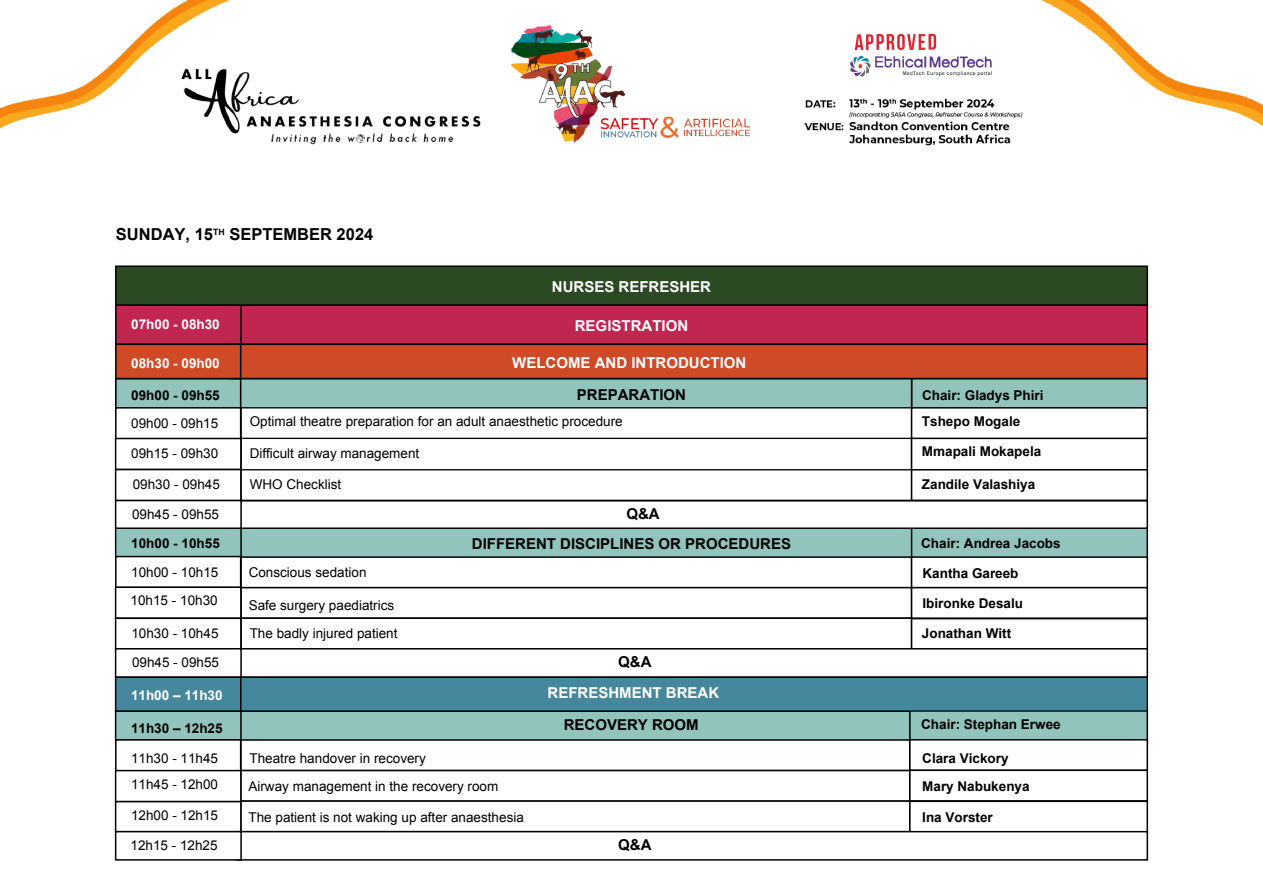
<style>
.page{position:relative;width:1263px;height:893px;background:#fff}
.page>*{position:absolute;margin:0;border:0;box-sizing:border-box;transform-origin:0 0}
.t1{font:700 16.5px "Arial";color:#000}
.t2{font:700 15px "Arial";color:#fff}
.t3{font:700 15px "Arial";color:#000}
.t4{font:13.5px/28.8px "Arial";color:#000}
.t5{font:700 13.5px/29.4px "Arial";color:#000}
.t6{font:700 13.5px "Arial";color:#fff}
</style>
<div class="page">
<div style="left:911px;top:430px;width:237px;height:46px;background:#fff;border:2px solid #000"></div>
<div style="left:907px;top:707px;width:241px;height:37px;background:#91c4bc;border:2px solid #000"></div>
<div style="left:910px;top:526px;width:238px;height:36px;background:#91c4bc;border:2px solid #000"></div>
<div style="left:911px;top:378px;width:237px;height:36px;background:#91c4bc"></div>
<div style="left:236px;top:710px;width:675px;height:37px;background:#91c4bc"></div>
<div style="left:115px;top:710px;width:127px;height:31px;background:#91c4bc;border:2px solid #000"></div>
<div style="left:115px;top:527px;width:128px;height:31px;background:#91c4bc;border:1px solid #000"></div>
<div style="left:240px;top:527px;width:672px;height:37px;background:#91c4bc"></div>
<div style="left:115px;top:378px;width:128px;height:36px;background:#91c4bc"></div>
<div style="left:240px;top:378px;width:672px;height:36px;background:#91c4bc"></div>
<div style="left:240px;top:739px;width:671px;height:32px;background:#fff;border:1px solid #000"></div>
<div style="left:240px;top:770px;width:671px;height:32px;background:#fff;border:1px solid #000"></div>
<div style="left:240px;top:800px;width:671px;height:32px;background:#fff;border:1px solid #000"></div>
<div style="left:240px;top:556px;width:672px;height:32px;background:#fff;border:2px solid #000"></div>
<div style="left:240px;top:587px;width:672px;height:32px;background:#fff;border:2px solid #000"></div>
<div style="left:240px;top:617px;width:672px;height:32px;background:#fff;border:2px solid #000"></div>
<div style="left:240px;top:407px;width:672px;height:32px;background:#fff;border:1px solid #000"></div>
<div style="left:240px;top:469px;width:672px;height:32px;background:#fff;border:1px solid #000"></div>
<div style="left:115px;top:304px;width:135px;height:41px;background:#c12651;border:2px solid #000"></div>
<div style="left:240px;top:304px;width:908px;height:41px;background:#c12651;border:2px solid #000"></div>
<div style="left:115px;top:265px;width:1033px;height:41px;background:#2b4923;border:2px solid #000"></div>
<div style="left:229px;top:344px;width:919px;height:35px;background:#cf4a27;border:2px solid #000"></div>
<div style="left:115px;top:344px;width:126px;height:35px;background:#cf4a27;border:2px solid #000"></div>
<div style="left:115px;top:407px;width:126px;height:33px;background:#fff;border:2px solid #000"></div>
<div style="left:911px;top:407px;width:237px;height:32px;background:#fff;border:2px solid #000"></div>
<div style="left:911px;top:469px;width:237px;height:32px;background:#fff;border:2px solid #000"></div>
<div style="left:911px;top:556px;width:237px;height:32px;background:#fff;border:2px solid #000"></div>
<div style="left:911px;top:587px;width:237px;height:32px;background:#fff;border:2px solid #000"></div>
<div style="left:911px;top:618px;width:237px;height:32px;background:#fff;border:2px solid #000"></div>
<div style="left:909px;top:739px;width:239px;height:32px;background:#fff;border:2px solid #000"></div>
<div style="left:909px;top:770px;width:239px;height:32px;background:#fff;border:2px solid #000"></div>
<div style="left:909px;top:801px;width:239px;height:32px;background:#fff;border:2px solid #000"></div>
<div style="left:115px;top:676px;width:127px;height:36px;background:#45879d;border:2px solid #000"></div>
<div style="left:240px;top:676px;width:908px;height:36px;background:#45879d;border:1px solid #000"></div>
<div style="left:115px;top:438px;width:127px;height:32px;background:#fff;border:2px solid #000"></div>
<div style="left:115px;top:469px;width:127px;height:32px;background:#fff;border:2px solid #000"></div>
<div style="left:115px;top:556px;width:126px;height:32px;background:#fff;border:2px solid #000"></div>
<div style="left:115px;top:586px;width:127px;height:33px;background:#fff;border:2px solid #000"></div>
<div style="left:115px;top:618px;width:127px;height:32px;background:#fff;border:2px solid #000"></div>
<div style="left:115px;top:739px;width:126px;height:33px;background:#fff;border:2px solid #000"></div>
<div style="left:115px;top:770px;width:127px;height:32px;background:#fff;border:2px solid #000"></div>
<div style="left:115px;top:801px;width:127px;height:31px;background:#fff;border:2px solid #000"></div>
<div style="left:236px;top:500px;width:912px;height:29px;border:2px solid #000"></div>
<div style="left:115px;top:500px;width:127px;height:29px;background:#fff;border:2px solid #000"></div>
<div style="left:236px;top:648px;width:912px;height:30px;border:2px solid #000"></div>
<div style="left:115px;top:648px;width:127px;height:30px;background:#fff;border:2px solid #000"></div>
<div style="left:236px;top:831px;width:912px;height:30px;border:2px solid #000"></div>
<div style="left:115px;top:831px;width:127px;height:30px;background:#fff;border:2px solid #000"></div>
<img style="left:0;top:0;width:1263px;height:146px">
<p class="t1" style="left:116px;top:223px;width:259px">SUNDAY, 15<sup>TH</sup> SEPTEMBER 2024</p>
<p class="t2" style="left:552px;top:277px;width:161px">NURSES REFRESHER</p>
<p class="t6" style="left:131px;top:316px;width:90px">07h00 - 08h30</p>
<p class="t2" style="left:575px;top:315px;width:115px">REGISTRATION</p>
<p class="t6" style="left:131px;top:354px;width:90px">08h30 - 09h00</p>
<p class="t5" style="left:131px;top:380px;width:90px">09h00 - 09h55</p>
<p class="t4" style="left:131px;top:409px;width:89px">09h00 - 09h15</p>
<p class="t4" style="left:131px;top:439px;width:89px">09h15 - 09h30</p>
<p class="t4" style="left:133px;top:470px;width:89px">09h30 - 09h45</p>
<p class="t2" style="left:512px;top:353px;width:236px">WELCOME AND INTRODUCTION</p>
<p class="t3" style="left:577px;top:384px;width:111px">PREPARATION</p>
<p class="t4" style="left:250px;top:407px;width:374px">Optimal theatre preparation for an adult anaesthetic procedure</p>
<p class="t4" style="left:250px;top:439px;width:171px">Difficult airway management</p>
<p class="t4" style="left:250px;top:470px;width:93px">WHO Checklist</p>
<p class="t4" style="left:132px;top:500px;width:89px">09h45 - 09h55</p>
<p class="t3" style="left:626px;top:503px;width:35px">Q&amp;A</p>
<p class="t5" style="left:131px;top:529px;width:90px">10h00 - 10h55</p>
<p class="t4" style="left:131px;top:558px;width:89px">10h00 - 10h15<br>10h15 - 10h30</p>
<p class="t4" style="left:131px;top:619px;width:89px">10h30 - 10h45</p>
<p class="t4" style="left:249px;top:558px;width:119px">Conscious sedation</p>
<p class="t4" style="left:249px;top:591px;width:147px">Safe surgery paediatrics</p>
<p class="t4" style="left:250px;top:619px;width:149px">The badly injured patient</p>
<p class="t3" style="left:472px;top:534px;width:321px">DIFFERENT DISCIPLINES OR PROCEDURES</p>
<p class="t4" style="left:132px;top:648px;width:89px">09h45 - 09h55</p>
<p class="t3" style="left:618px;top:652px;width:35px">Q&amp;A</p>
<p class="t6" style="left:131px;top:686px;width:93px">11h00 – 11h30</p>
<p class="t5" style="left:131px;top:714px;width:93px">11h30 – 12h25</p>
<p class="t4" style="left:131px;top:745px;width:89px;line-height:25.8px">11h30 - 11h45<br>11h45 - 12h00</p>
<p class="t4" style="left:131px;top:801px;width:89px">12h00 - 12h15</p>
<p class="t4" style="left:250px;top:744px;width:178px">Theatre handover in recovery</p>
<p class="t4" style="left:248px;top:772px;width:251px">Airway management in the recovery room</p>
<p class="t4" style="left:248px;top:803px;width:277px">The patient is not waking up after anaesthesia</p>
<p class="t2" style="left:547px;top:683px;width:173px">REFRESHMENT BREAK</p>
<p class="t3" style="left:564px;top:715px;width:137px">RECOVERY ROOM</p>
<p class="t4" style="left:131px;top:831px;width:89px">12h15 - 12h25</p>
<p class="t3" style="left:618px;top:835px;width:35px">Q&amp;A</p>
<p class="t5" style="left:922px;top:381px;width:123px">Chair: Gladys Phiri</p>
<p class="t5" style="left:922px;top:407px;width:100px">Tshepo Mogale</p>
<p class="t5" style="left:922px;top:437px;width:121px">Mmapali Mokapela</p>
<p class="t5" style="left:922px;top:470px;width:115px">Zandile Valashiya</p>
<p class="t5" style="left:921px;top:529px;width:141px">Chair: Andrea Jacobs</p>
<p class="t5" style="left:922px;top:558px;width:98px">Kantha Gareeb</p>
<p class="t5" style="left:922px;top:589px;width:103px">Ibironke Desalu<br>Jonathan Witt</p>
<p class="t5" style="left:921px;top:710px;width:141px">Chair: Stephan Erwee</p>
<p class="t5" style="left:922px;top:744px;width:109px;line-height:28.2px">Clara Vickory<br>Mary Nabukenya</p>
<p class="t5" style="left:922px;top:803px;width:72px">Ina Vorster</p>
</div>
